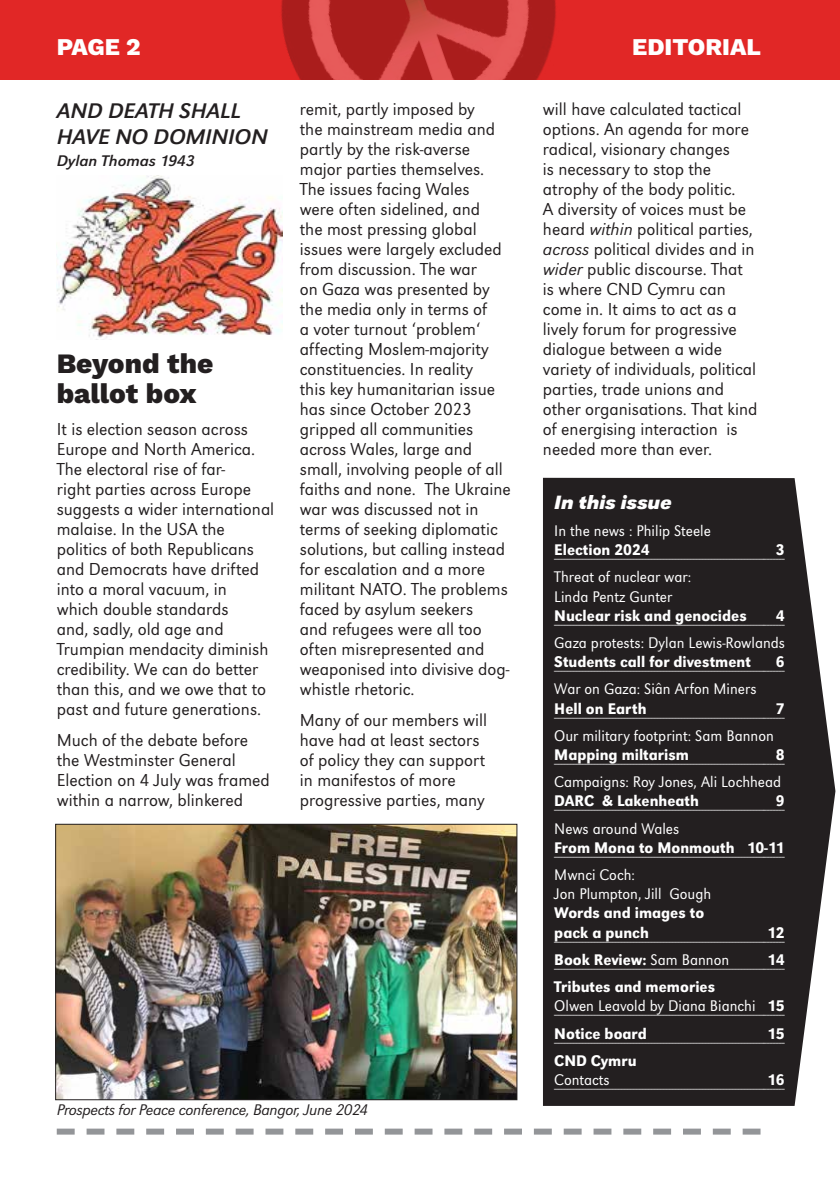
<style>
.page{position:relative;width:840px;height:1191px;background:#fff}
.page>*{position:absolute;margin:0;border:0;box-sizing:border-box;transform-origin:0 0}
.t1{font:800 28px/30px "Work Sans";color:#231f20}
.t2{font:800 24px "Work Sans";color:#fff}
.t3{font:italic 22px/26.4px "URW Grotesk T";color:#231f20}
.t4{font:italic 700 20px "URW Grotesk T";color:#fff}
.t5{font:18px/20px "URW Grotesk T Ligh";color:#231f20}
.t6{font:16px "URW Grotesk T Extr Ligh Narr";color:#fff}
.t7{font:16px/19.2px "URW Grotesk T Ligh Narr";color:#fff}
.t8{font:16px/19.2px "URW Grotesk T Medi Narr";color:#fff}
.t9{font:16px "URW Grotesk T Ligh Ital";letter-spacing:-.02em;color:#231f20}
.t10{font:italic 16px "URW Grotesk T";color:#231f20}
.s1{font-family:"URW Grotesk T Ligh Ital"}
.s2{font-family:"URW Grotesk T Ligh Narr"}
.s3{font-family:"URW Grotesk T Medi Narr"}
</style>
<div class="page">
<div style="left:0;top:0;width:839px;height:79px;background:#e12726"></div>
<img style="left:281px;top:0;width:275px;height:79px">
<img style="left:57px;top:176px;width:225px;height:162px">
<svg style="left:543px;top:478px;width:292px;height:628px;fill:#231f20"></svg>
<svg style="left:57px;top:1128px;width:703px;height:6px"></svg>
<img style="left:57px;top:825px;width:458px;height:273px">
<div style="left:55px;top:823px;width:462px;height:277px;border:1px solid #231f20"></div>
<h2 class="t2" style="left:57px;top:28px;width:85px">PAGE 2</h2>
<p class="t3" style="left:57px;top:97px;width:212px">AND DEATH SHALL<br>HAVE NO DOMINION</p>
<p class="t10" style="left:57px;top:152px;width:139px">Dylan Thomas 1943</p>
<h1 class="t1" style="left:57px;top:348px;width:158px">Beyond the ballot box</h1>
<p class="t5" style="left:57px;top:419px;width:219px">It is election season across<br>Europe and North America.<br>The electoral rise of far-<br>right parties across Europe suggests a wider international malaise. In the USA the politics of both Republicans and Democrats have drifted into a moral vacuum, in<br>which double standards<br>and, sadly, old age and<br>Trumpian mendacity diminish credibility. We can do better than this, and we owe that to past and future generations.</p>
<p class="t5" style="left:57px;top:730px;width:214px">Much of the debate before the Westminster General<br>Election on 4 July was framed within a narrow, blinkered</p>
<p class="t5" style="left:300px;top:98px;width:212px">remit, partly imposed by<br>the mainstream media and partly by the risk-averse major parties themselves.<br>The issues facing Wales<br>were often sidelined, and<br>the most pressing global issues were largely excluded from discussion. The war<br>on Gaza was presented by the media only in terms of<br>a voter turnout ‘problem‘ affecting Moslem-majority constituencies. In reality<br>this key humanitarian issue has since October 2023 gripped all communities across Wales, large and small, involving people of all faiths and none. The Ukraine war was discussed not in terms of seeking diplomatic solutions, but calling instead for escalation and a more militant NATO. The problems faced by asylum seekers<br>and refugees were all too often misrepresented and weaponised into divisive dog&shy;whistle rhetoric.</p>
<p class="t5" style="left:300px;top:710px;width:189px">Many of our members will have had at least sectors of policy they can support in manifestos of more progressive parties, many</p>
<p class="t9" style="left:57px;top:1100px;width:312px">Prospects for Peace conference, Bangor, June 2024</p>
<h2 class="t2" style="left:632px;top:28px;width:130px">EDITORIAL</h2>
<p class="t5" style="left:542px;top:98px;width:216px">will have calculated tactical options. An agenda for more radical, visionary changes<br>is necessary to stop the atrophy of the body politic.<br>A diversity of voices must be heard <span class="s1">within</span> political parties, <span class="s1">across</span> political divides and in <span class="s1">wider</span> public discourse. That is where CND Cymru can come in. It aims to act as a lively forum for progressive dialogue between a wide variety of individuals, political parties, trade unions and other organisations. That kind of energising interaction is needed more than ever.</p>
<p class="t4" style="left:554px;top:490px;width:119px">In this issue</p>
<p class="t7" style="left:554px;top:521px;width:158px">In the news : Philip Steele</p>
<p class="t8" style="left:554px;top:540px;width:97px">Election 2024</p>
<p class="t8" style="left:775px;top:540px;width:10px">3</p>
<p class="t6" style="left:554px;top:549px;width:232px">-----------------------------------------------------------------------------</p>
<p class="t7" style="left:554px;top:567px;width:138px">Threat of nuclear war:<br>Linda Pentz Gunter</p>
<p class="t8" style="left:554px;top:605px;width:194px">Nuclear risk and genocides</p>
<p class="t8" style="left:775px;top:605px;width:10px">4</p>
<p class="t6" style="left:554px;top:614px;width:232px">-----------------------------------------------------------------------------</p>
<p class="t7" style="left:554px;top:633px;width:232px">Gaza protests: Dylan Lewis-Rowlands</p>
<p class="t8" style="left:554px;top:652px;width:198px">Students call for divestment</p>
<p class="t8" style="left:775px;top:652px;width:10px">6</p>
<p class="t6" style="left:554px;top:661px;width:232px">-----------------------------------------------------------------------------</p>
<p class="t7" style="left:554px;top:679px;width:204px">War on Gaza: Siân Arfon Miners</p>
<p class="t8" style="left:554px;top:698px;width:94px">Hell on Earth</p>
<p class="t8" style="left:775px;top:698px;width:10px">7</p>
<p class="t6" style="left:554px;top:707px;width:232px">-----------------------------------------------------------------------------</p>
<p class="t7" style="left:554px;top:726px;width:221px">Our military footprint: Sam Bannon</p>
<p class="t8" style="left:554px;top:745px;width:136px">Mapping miltarism</p>
<p class="t8" style="left:775px;top:745px;width:10px">8</p>
<p class="t6" style="left:554px;top:753px;width:232px">-----------------------------------------------------------------------------</p>
<p class="t7" style="left:554px;top:772px;width:228px">Campaigns: Roy Jones, Ali Lochhead</p>
<p class="t8" style="left:554px;top:791px;width:146px">DARC &amp; Lakenheath</p>
<p class="t8" style="left:775px;top:791px;width:10px">9</p>
<p class="t6" style="left:554px;top:800px;width:232px">-----------------------------------------------------------------------------</p>
<p class="t7" style="left:554px;top:818px;width:126px">News around Wales</p>
<p class="t8" style="left:554px;top:837px;width:232px">From Mona to Monmouth 10-11</p>
<p class="t6" style="left:554px;top:846px;width:232px">-----------------------------------------------------------------------------</p>
<p class="t7" style="left:554px;top:865px;width:158px">Mwnci Coch:<br>Jon Plumpton, Jill Gough</p>
<p class="t8" style="left:554px;top:903px;width:151px">Words and images to pack a punch</p>
<p class="t8" style="left:767px;top:922px;width:18px">12</p>
<p class="t6" style="left:554px;top:931px;width:232px">-----------------------------------------------------------------------------</p>
<p class="t8" style="left:554px;top:949px;width:176px">Book Review: <span class="s2">Sam Bannon</span></p>
<p class="t8" style="left:767px;top:949px;width:18px">14</p>
<p class="t6" style="left:554px;top:958px;width:232px">-----------------------------------------------------------------------------</p>
<p class="t8" style="left:554px;top:977px;width:162px">Tributes and memories</p>
<p class="t7" style="left:554px;top:996px;width:231px">Olwen Leavold by Diana Bianchi <span class="s3">15</span></p>
<p class="t6" style="left:554px;top:1005px;width:232px">-----------------------------------------------------------------------------</p>
<p class="t8" style="left:554px;top:1023px;width:94px">Notice board</p>
<p class="t8" style="left:767px;top:1023px;width:19px">15</p>
<p class="t6" style="left:554px;top:1032px;width:232px">-----------------------------------------------------------------------------</p>
<p class="t8" style="left:554px;top:1050px;width:84px">CND Cymru</p>
<p class="t7" style="left:554px;top:1070px;width:57px">Contacts</p>
<p class="t8" style="left:767px;top:1069px;width:19px">16</p>
<p class="t6" style="left:554px;top:1078px;width:232px">-----------------------------------------------------------------------------</p>
</div>
